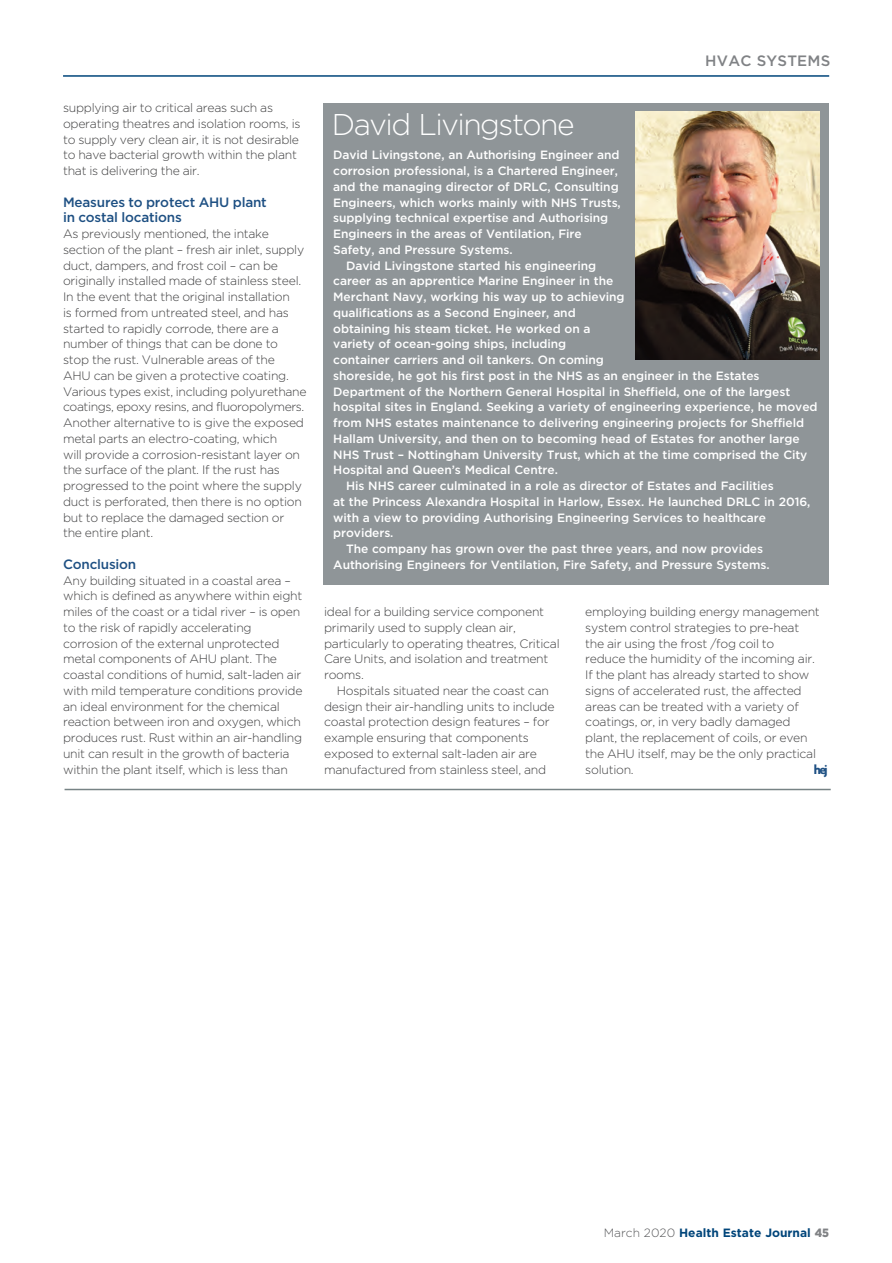
<style>
.page{position:relative;width:892px;height:1263px;background:#fff}
.page>*{position:absolute;margin:0;border:0;box-sizing:border-box;transform-origin:0 0}
.t1{font:300 30px "Gotham";letter-spacing:-.05em;color:#fff}
.t2{font:500 15px "Gotham";letter-spacing:.015em;color:#808285}
.t3{font:500 13.5px/15.8px "Gotham";letter-spacing:-.015em;color:#1e5083}
.t4{font:700 13.5px "Agenda";color:#1e5083}
.t5{font:300 12.15px/15.8px "Gotham";letter-spacing:-.02em;color:#3e3e3f}
.t6{font:500 12px "Gotham";letter-spacing:-.005em;color:#fff}
.t7{font:700 12px "Gotham";color:#01457a}
.s1{font-weight:300;color:#57585a}
.s2{font-weight:900;color:#808285}
</style>
<div class="page">
<hr style="left:63px;top:75px;width:765px;height:2px;background:#01457a">
<div style="left:323px;top:103px;width:505px;height:481px;background:#8f9598"></div>
<img style="left:635px;top:112px;width:184px;height:248px">
<hr style="left:64px;top:789px;width:766px;height:1px;background:#778385">
<p class="t5" style="left:63px;top:101px;width:239px">supplying air to critical areas such as operating theatres and isolation rooms, is to supply very clean air, it is not desirable to have bacterial growth within the plant that is delivering the air.</p>
<p class="t3" style="left:63px;top:195px;width:205px">Measures to protect AHU plant in costal locations</p>
<p class="t5" style="left:63px;top:227px;width:245px">As previously mentioned, the intake section of the plant – fresh air inlet, supply duct, dampers, and frost coil – can be originally installed made of stainless steel.<br>In the event that the original installation<br>is formed from untreated steel, and has started to rapidly corrode, there are a number of things that can be done to stop the rust. Vulnerable areas of the<br>AHU can be given a protective coating.<br>Various types exist, including polyurethane coatings, epoxy resins, and fluoropolymers.<br>Another alternative to is give the exposed metal parts an electro-coating, which<br>will provide a corrosion-resistant layer on the surface of the plant. If the rust has progressed to the point where the supply duct is perforated, then there is no option but to replace the damaged section or<br>the entire plant.</p>
<p class="t3" style="left:63px;top:557px;width:75px">Conclusion</p>
<p class="t5" style="left:63px;top:573px;width:241px">Any building situated in a coastal area – which is defined as anywhere within eight miles of the coast or a tidal river – is open to the risk of rapidly accelerating corrosion of the external unprotected metal components of AHU plant. The coastal conditions of humid, salt-laden air with mild temperature conditions provide an ideal environment for the chemical reaction between iron and oxygen, which produces rust. Rust within an air-handling unit can result in the growth of bacteria within the plant itself, which is less than</p>
<p class="t2" style="left:705px;top:55px;width:126px">HVAC SYSTEMS</p>
<h1 class="t1" style="left:332px;top:113px;width:244px">David Livingstone</h1>
<p class="t6" style="left:333px;top:151px;width:287px">David Livingstone, an Authorising Engineer and</p>
<p class="t6" style="left:333px;top:166px;width:286px">corrosion professional, is a Chartered Engineer,</p>
<p class="t6" style="left:333px;top:182px;width:287px">and the managing director of DRLC, Consulting</p>
<p class="t6" style="left:333px;top:198px;width:289px">Engineers, which works mainly with NHS Trusts,</p>
<p class="t6" style="left:333px;top:214px;width:276px">supplying technical expertise and Authorising</p>
<p class="t6" style="left:333px;top:229px;width:250px">Engineers in the areas of Ventilation, Fire</p>
<p class="t6" style="left:333px;top:245px;width:181px">Safety, and Pressure Systems.</p>
<p class="t6" style="left:346px;top:261px;width:251px">David Livingstone started his engineering</p>
<p class="t6" style="left:333px;top:276px;width:281px">career as an apprentice Marine Engineer in the</p>
<p class="t6" style="left:333px;top:292px;width:293px">Merchant Navy, working his way up to achieving</p>
<p class="t6" style="left:333px;top:308px;width:244px">qualifications as a Second Engineer, and</p>
<p class="t6" style="left:333px;top:324px;width:259px">obtaining his steam ticket. He worked on a</p>
<p class="t6" style="left:333px;top:339px;width:234px">variety of ocean-going ships, including</p>
<p class="t6" style="left:333px;top:355px;width:272px">container carriers and oil tankers. On coming</p>
<p class="t6" style="left:333px;top:371px;width:427px">shoreside, he got his first post in the NHS as an engineer in the Estates</p>
<p class="t6" style="left:333px;top:387px;width:458px">Department of the Northern General Hospital in Sheffield, one of the largest</p>
<p class="t6" style="left:333px;top:402px;width:485px">hospital sites in England. Seeking a variety of engineering experience, he moved</p>
<p class="t6" style="left:333px;top:418px;width:472px">from NHS estates maintenance to delivering engineering projects for Sheffield</p>
<p class="t6" style="left:333px;top:434px;width:467px">Hallam University, and then on to becoming head of Estates for another large</p>
<p class="t6" style="left:333px;top:450px;width:475px">NHS Trust – Nottingham University Trust, which at the time comprised the City</p>
<p class="t6" style="left:333px;top:465px;width:226px">Hospital and Queen’s Medical Centre.</p>
<p class="t6" style="left:346px;top:481px;width:429px">His NHS career culminated in a role as director of Estates and Facilities</p>
<p class="t6" style="left:333px;top:497px;width:478px">at the Princess Alexandra Hospital in Harlow, Essex. He launched DRLC in 2016,</p>
<p class="t6" style="left:333px;top:513px;width:434px">with a view to providing Authorising Engineering Services to healthcare</p>
<p class="t6" style="left:333px;top:528px;width:62px">providers.</p>
<p class="t6" style="left:346px;top:544px;width:418px">The company has grown over the past three years, and now provides</p>
<p class="t6" style="left:333px;top:560px;width:437px">Authorising Engineers for Ventilation, Fire Safety, and Pressure Systems.</p>
<p class="t5" style="left:585px;top:605px;width:236px">employing building energy management system control strategies to pre-heat the air using the frost /fog coil to<br>reduce the humidity of the incoming air.<br>If the plant has already started to show signs of accelerated rust, the affected areas can be treated with a variety of coatings, or, in very badly damaged plant, the replacement of coils, or even the AHU itself, may be the only practical solution.</p>
<p class="t5" style="left:324px;top:605px;width:237px">ideal for a building service component primarily used to supply clean air, particularly to operating theatres, Critical Care Units, and isolation and treatment rooms.</p>
<p class="t5" style="left:324px;top:683px;width:232px;text-indent:13px">Hospitals situated near the coast can design their air-handling units to include coastal protection design features – for example ensuring that components exposed to external salt-laden air are manufactured from stainless steel, and</p>
<p class="t4" style="left:813px;top:761px;width:15px">hej</p>
<p class="t7" style="left:603px;top:1225px;width:227px"><span class="s1">March 2020</span> Health Estate Journal <span class="s2">45</span></p>
</div>
